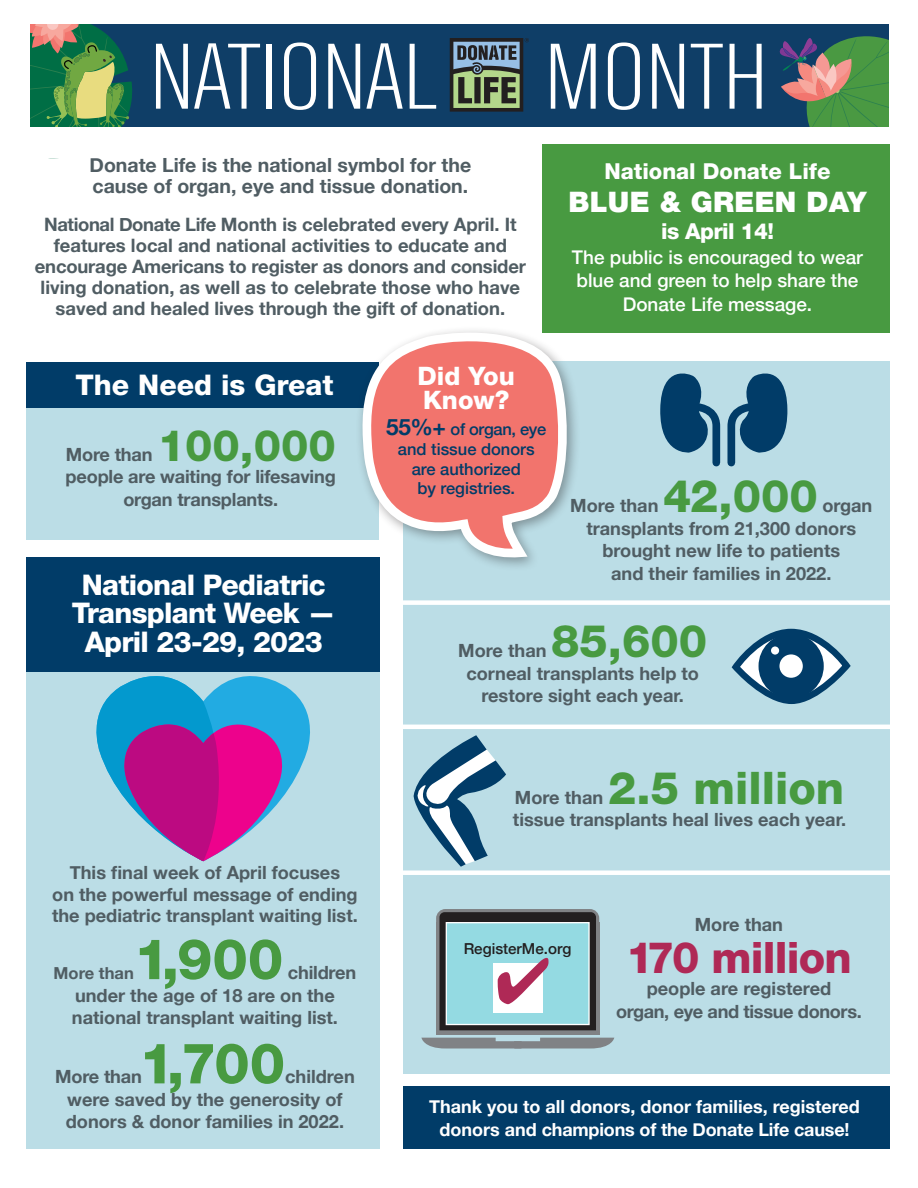
<style>
.page{position:relative;width:918px;height:1188px;background:#fff}
.page>*{position:absolute;margin:0;border:0;box-sizing:border-box;transform-origin:0 0}
.t1{font:300 95.55px "Antarctican Headline";color:#fff;scale:1.25 1}
.t2{font:800 56.25px "Helvetica Neue LT Std";color:#489a41}
.t3{font:800 45px "Helvetica Neue LT Std";color:#489a41}
.t4{font:800 43.35px "Helvetica Neue LT Std";letter-spacing:-.02em;color:#af2956}
.t5{font:800 43.35px "Helvetica Neue LT Std";color:#489a41}
.t6{font:800 28.5px "Helvetica Neue LT Std";letter-spacing:-.025em;color:#fff}
.t7{font:800 28.5px "Helvetica Neue LT Std";color:#fff}
.t8{font:900 28.35px "Helvetica Neue LT Std";letter-spacing:.01em;color:#fff}
.t9{font:800 25.5px "Helvetica Neue LT Std";color:#fff}
.t10{font:800 22.05px "Helvetica Neue LT Std";color:#fff}
.t11{font:800 22.05px "Helvetica Neue LT Std";letter-spacing:-.025em;color:#fff}
.t12{font:700 19.5px "Helvetica Neue";color:#505d63}
.t13{font:500 18.9px/23.7px "Helvetica Neue";color:#fff}
.t14{font:700 18.45px/21px "Helvetica Neue";color:#505d63;text-align:center}
.t15{font:700 18.15px/22.5px "Helvetica Neue";color:#505d63}
.t16{font:700 18.15px "Helvetica Neue";letter-spacing:-.02em;color:#505d63}
.t17{font:700 18px "Helvetica Neue";color:#fff}
.t18{font:500 16.5px "Helvetica Neue";color:#013c68}
.t19{font:500 16.5px "Helvetica Neue";letter-spacing:-.02em;color:#013c68}
.t20{font:700 16.5px "Helvetica Neue";color:#505d63}
.t21{font:500 15.15px "Helvetica Neue";color:#231f20}
.s1{font-weight:700;font-size:22.5px}
</style>
<div class="page">
<div style="left:30px;top:24px;width:860px;height:103px;background:#0f3e67"></div>
<svg style="left:450px;top:38px;width:79px;height:74px;background:#5c6e66"></svg>
<svg style="left:779px;top:29px;width:111px;height:98px"></svg>
<svg style="left:30px;top:24px;width:102px;height:135px;background:#528857"></svg>
<div style="left:0;top:127px;width:918px;height:31px;background:#fff"></div>
<div style="left:403px;top:361px;width:487px;height:713px;background:#bbdde6"></div>
<div style="left:403px;top:1086px;width:487px;height:63px;background:#013c68"></div>
<div style="left:27px;top:371px;width:352px;height:169px;background:#bbdde6"></div>
<div style="left:27px;top:570px;width:353px;height:579px;background:#bbdde6"></div>
<div style="left:27px;top:557px;width:353px;height:115px;background:#013c68"></div>
<div style="left:27px;top:362px;width:352px;height:46px;background:#013c68"></div>
<div style="left:542px;top:144px;width:348px;height:188px;background:#489a41"></div>
<div style="left:436px;top:909px;width:163px;height:125px;background:#808285;border-radius:9px"></div>
<svg style="left:421px;top:1038px;width:193px;height:11px;background:#899195"></svg>
<div style="left:355px;top:326px;width:226px;height:245px;background:#231f20;opacity:.4"></div>
<svg style="left:360px;top:332px;width:215px;height:228px"></svg>
<svg style="left:736px;top:632px;width:111px;height:69px;background:#7f9fb5"></svg>
<div style="left:732px;top:629px;width:118px;height:75px;border:7px solid #013c68;border-radius:50%"></div>
<div style="left:759px;top:633px;width:65px;height:66px;background:#013c68;border-radius:50%"></div>
<div style="left:779px;top:654px;width:24px;height:24px;background:#fff;border-radius:50%"></div>
<div style="left:771px;top:646px;width:8px;height:9px;background:#fff;border-radius:50%"></div>
<svg style="left:660px;top:373px;width:128px;height:94px"></svg>
<div style="left:399px;top:600px;width:494px;height:5px;background:#fff"></div>
<hr style="left:399px;top:725px;width:494px;height:4px;background:#fff">
<div style="left:399px;top:870px;width:494px;height:5px;background:#fff"></div>
<svg style="left:413px;top:735px;width:93px;height:132px"></svg>
<svg style="left:290px;top:689px;width:20px;height:98px;fill:#22abe2"></svg>
<svg style="left:96px;top:676px;width:194px;height:185px"></svg>
<svg style="left:439px;top:912px;width:157px;height:118px;background:#90bbc0"></svg>
<p class="t1" style="left:149px;top:13px;width:497px">NATIONAL MONTH</p>
<p class="t12" style="left:90px;top:150px;width:383px">Donate Life is the national symbol for the</p>
<p class="t12" style="left:93px;top:171px;width:377px">cause of organ, eye and tissue donation.</p>
<p class="t14" style="left:44px;top:214px;width:474px">National Donate Life Month is celebrated every April. It features local and national activities to educate and</p>
<p class="t14" style="left:35px;top:256px;width:493px">encourage Americans to register as donors and consider living donation, as well as to celebrate those who have saved and healed lives through the gift of donation.</p>
<p class="t10" style="left:604px;top:158px;width:228px">National Donate Life</p>
<p class="t8" style="left:569px;top:185px;width:299px">BLUE &amp; GREEN DAY</p>
<p class="t11" style="left:661px;top:218px;width:114px">is April 14!</p>
<p class="t13" style="left:572px;top:244px;width:292px">The public is encouraged to wear blue and green to help share the</p>
<p class="t13" style="left:623px;top:291px;width:191px">Donate Life message.</p>
<p class="t7" style="left:75px;top:368px;width:260px">The Need is Great</p>
<p class="t5" style="left:158px;top:420px;width:179px">100,000</p>
<p class="t15" style="left:66px;top:466px;width:272px">people are waiting for lifesaving</p>
<p class="t15" style="left:123px;top:489px;width:156px">organ transplants.</p>
<p class="t15" style="left:66px;top:444px;width:88px">More than</p>
<p class="t6" style="left:82px;top:568px;width:245px">National Pediatric</p>
<p class="t6" style="left:72px;top:596px;width:266px">Transplant Week —</p>
<p class="t6" style="left:85px;top:625px;width:239px">April 23-29, 2023</p>
<p class="t15" style="left:70px;top:862px;width:272px">This final week of April focuses</p>
<p class="t15" style="left:52px;top:884px;width:307px">on the powerful message of ending</p>
<p class="t15" style="left:52px;top:905px;width:307px">the pediatric transplant waiting list.</p>
<p class="t2" style="left:134px;top:926px;width:151px">1,900</p>
<p class="t15" style="left:75px;top:962px;width:283px;text-indent:213px">children under the age of 18 are on the</p>
<p class="t15" style="left:72px;top:1007px;width:268px">national transplant waiting list.</p>
<p class="t20" style="left:54px;top:960px;width:82px">More than</p>
<p class="t2" style="left:139px;top:1030px;width:147px">1,700</p>
<p class="t15" style="left:55px;top:1066px;width:88px">More than</p>
<p class="t15" style="left:67px;top:1066px;width:289px;text-indent:218px">children were saved by the generosity of</p>
<p class="t15" style="left:66px;top:1111px;width:280px">donors &amp; donor families in 2022.</p>
<p class="t9" style="left:418px;top:361px;width:99px">Did You</p>
<p class="t9" style="left:423px;top:385px;width:88px">Know?</p>
<p class="t19" style="left:386px;top:416px;width:161px"><span class="s1">55%+</span> of organ, eye</p>
<p class="t18" style="left:398px;top:436px;width:138px">and tissue donors</p>
<p class="t18" style="left:412px;top:455px;width:111px">are authorized</p>
<p class="t18" style="left:417px;top:475px;width:99px">by registries.</p>
<p class="t3" style="left:663px;top:469px;width:156px">42,000</p>
<p class="t15" style="left:570px;top:495px;width:90px">More than</p>
<p class="t15" style="left:822px;top:495px;width:52px">organ</p>
<p class="t15" style="left:586px;top:517px;width:271px">transplants from 21,300 donors</p>
<p class="t15" style="left:602px;top:540px;width:239px">brought new life to patients</p>
<p class="t15" style="left:611px;top:562px;width:222px">and their families in 2022.</p>
<p class="t3" style="left:551px;top:614px;width:157px">85,600</p>
<p class="t15" style="left:466px;top:662px;width:234px">corneal transplants help to</p>
<p class="t15" style="left:481px;top:685px;width:204px">restore sight each year.</p>
<p class="t15" style="left:458px;top:640px;width:90px">More than</p>
<p class="t3" style="left:608px;top:761px;width:237px">2.5 million</p>
<p class="t15" style="left:513px;top:809px;width:335px">tissue transplants heal lives each year.</p>
<p class="t15" style="left:515px;top:786px;width:90px">More than</p>
<p class="t21" style="left:464px;top:936px;width:109px">RegisterMe.org</p>
<p class="t15" style="left:695px;top:914px;width:90px">More than</p>
<p class="t4" style="left:626px;top:931px;width:227px">170 million</p>
<p class="t15" style="left:647px;top:978px;width:186px">people are registered</p>
<p class="t16" style="left:616px;top:997px;width:247px">organ, eye and tissue donors.</p>
<p class="t17" style="left:429px;top:1093px;width:432px">Thank you to all donors, donor families, registered</p>
<p class="t17" style="left:439px;top:1115px;width:412px">donors and champions of the Donate Life cause!</p>
</div>
